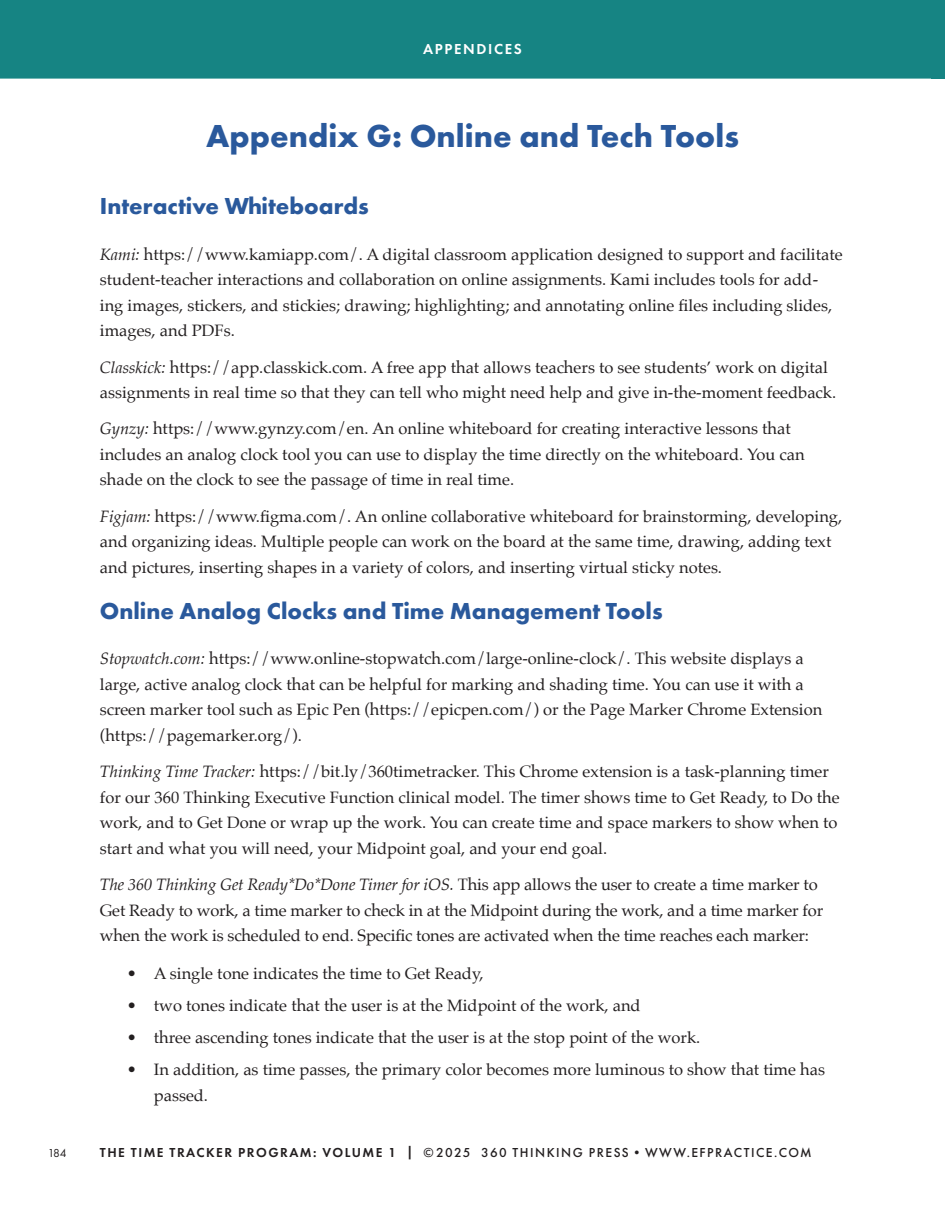
<style>
.page{position:relative;width:945px;height:1215px;background:#fff}
.page>*{position:absolute;margin:0;border:0;box-sizing:border-box;transform-origin:0 0}
.t1{font:700 33px "Futura PT";color:#2a599c}
.t2{font:700 24px "Futura PT";color:#2a599c}
.t3{font:16.5px/25.5px "Palatino";color:#231f20}
.t4{font:600 15px "Futura PT";letter-spacing:.11em;color:#fff}
.t5{font:500 13.5px "Futura PT";letter-spacing:.11em;color:#231f20}
.t6{font:12px "Futura PT";color:#231f20}
.s1{font-style:italic}
.s2{font-weight:600}
</style>
<div class="page">
<div style="left:932px;top:0;width:13px;height:79px;background:#168483"></div>
<div style="left:0;top:0;width:932px;height:79px;background:#168483"></div>
<p class="t6" style="left:48px;top:1146px;width:20px">184</p>
<p class="t4" style="left:423px;top:39px;width:100px">APPENDICES</p>
<h1 class="t1" style="left:206px;top:114px;width:534px">Appendix G: Online and Tech Tools</h1>
<h2 class="t2" style="left:100px;top:191px;width:271px">Interactive Whiteboards</h2>
<p class="t3" style="left:100px;top:241px;width:744px"><span class="s1">Kami:</span> https://www.kamiapp.com/. A digital classroom application designed to support and facilitate student-teacher interactions and collaboration on online assignments. Kami includes tools for add&shy;ing images, stickers, and stickies; drawing; highlighting; and annotating online files including slides, images, and PDFs.</p>
<p class="t3" style="left:100px;top:354px;width:738px"><span class="s1">Classkick:</span> https://app.classkick.com. A free app that allows teachers to see students’ work on digital assignments in real time so that they can tell who might need help and give in-the-moment feedback.</p>
<p class="t3" style="left:100px;top:416px;width:706px"><span class="s1">Gynzy:</span> https://www.gynzy.com/en. An online whiteboard for creating interactive lessons that includes an analog clock tool you can use to display the time directly on the whiteboard. You can shade on the clock to see the passage of time in real time.</p>
<p class="t3" style="left:100px;top:503px;width:744px"><span class="s1">Figjam:</span> https://www.figma.com/. An online collaborative whiteboard for brainstorming, developing, and organizing ideas. Multiple people can work on the board at the same time, drawing, adding text and pictures, inserting shapes in a variety of colors, and inserting virtual sticky notes.</p>
<h2 class="t2" style="left:100px;top:595px;width:564px">Online Analog Clocks and Time Management Tools</h2>
<p class="t3" style="left:100px;top:646px;width:724px"><span class="s1">Stopwatch.com:</span> https://www.online-stopwatch.com/large-online-clock/. This website displays a large, active analog clock that can be helpful for marking and shading time. You can use it with a screen marker tool such as Epic Pen (https://epicpen.com/) or the Page Marker Chrome Extension (https://pagemarker.org/).</p>
<p class="t3" style="left:100px;top:759px;width:741px"><span class="s1">Thinking Time Tracker:</span> https://bit.ly/360timetracker. This Chrome extension is a task-planning timer for our 360 Thinking Executive Function clinical model. The timer shows time to Get Ready, to Do the work, and to Get Done or wrap up the work. You can create time and space markers to show when to start and what you will need, your Midpoint goal, and your end goal.</p>
<p class="t3" style="left:100px;top:872px;width:725px"><span class="s1">The 360 Thinking Get Ready*Do*Done Timer for iOS.</span> This app allows the user to create a time marker to<br>Get Ready to work, a time marker to check in at the Midpoint during the work, and a time marker for when the work is scheduled to end. Specific tones are activated when the time reaches each marker:</p>
<p class="t3" style="left:127px;top:960px;width:358px">• A single tone indicates the time to Get Ready,</p>
<p class="t3" style="left:127px;top:992px;width:515px">• two tones indicate that the user is at the Midpoint of the work, and</p>
<p class="t3" style="left:127px;top:1025px;width:575px">• three ascending tones indicate that the user is at the stop point of the work.</p>
<p class="t3" style="left:154px;top:1057px;width:673px;text-indent:-27px">• In addition, as time passes, the primary color becomes more luminous to show that time has passed.</p>
<p class="t5" style="left:100px;top:1145px;width:713px"><span class="s2">THE TIME TRACKER PROGRAM: VOLUME 1 |</span> ©2025 360 THINKING PRESS•WWW.EFPRACTICE.COM</p>
</div>
